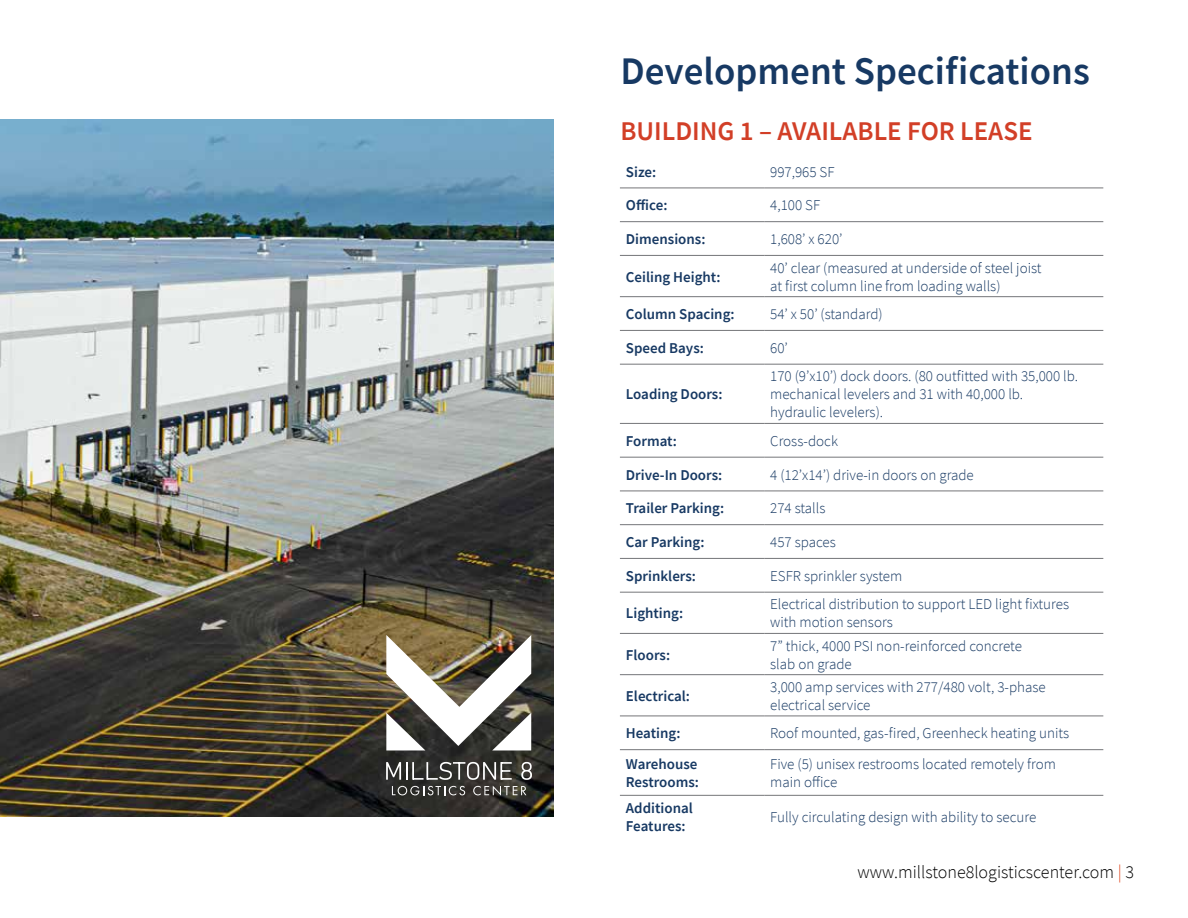
<style>
.page{position:relative;width:1188px;height:918px;background:#fff}
.page>*{position:absolute;margin:0;border:0;box-sizing:border-box;transform-origin:0 0}
.t1{font:600 39px "Source Sans Pro";color:#173963}
.t2{font:600 27px "Source Sans Pro";color:#d23f27}
.t3{font:300 18px "Source Sans Pro";color:#000}
.t4{font:300 15px/18px "Source Sans Pro";color:#173963}
.t5{font:600 15px/18px "Source Sans Pro";color:#173963}
.s1{color:#de4017}
</style>
<div class="page">
<hr style="left:620px;top:188px;width:144px;height:1px;background:#757679">
<hr style="left:764px;top:188px;width:339px;height:1px;background:#757679">
<hr style="left:620px;top:221px;width:144px;height:1px;background:#757679">
<hr style="left:764px;top:221px;width:339px;height:1px;background:#757679">
<hr style="left:620px;top:255px;width:144px;height:1px;background:#757679">
<hr style="left:764px;top:255px;width:339px;height:1px;background:#757679">
<hr style="left:620px;top:296px;width:144px;height:1px;background:#757679">
<hr style="left:764px;top:296px;width:339px;height:1px;background:#757679">
<hr style="left:620px;top:330px;width:144px;height:1px;background:#757679">
<hr style="left:764px;top:330px;width:339px;height:1px;background:#757679">
<hr style="left:620px;top:364px;width:144px;height:1px;background:#757679">
<hr style="left:764px;top:364px;width:339px;height:1px;background:#757679">
<hr style="left:620px;top:423px;width:144px;height:1px;background:#757679">
<hr style="left:764px;top:423px;width:339px;height:1px;background:#757679">
<hr style="left:620px;top:457px;width:144px;height:1px;background:#757679">
<hr style="left:764px;top:457px;width:339px;height:1px;background:#757679">
<hr style="left:620px;top:491px;width:144px;height:1px;background:#757679">
<hr style="left:764px;top:491px;width:339px;height:1px;background:#757679">
<hr style="left:620px;top:524px;width:144px;height:1px;background:#757679">
<hr style="left:764px;top:524px;width:339px;height:1px;background:#757679">
<hr style="left:620px;top:558px;width:144px;height:1px;background:#757679">
<hr style="left:764px;top:558px;width:339px;height:1px;background:#757679">
<hr style="left:620px;top:592px;width:144px;height:1px;background:#757679">
<hr style="left:764px;top:592px;width:339px;height:1px;background:#757679">
<hr style="left:620px;top:633px;width:144px;height:1px;background:#757679">
<hr style="left:764px;top:633px;width:339px;height:1px;background:#757679">
<hr style="left:620px;top:674px;width:144px;height:1px;background:#757679">
<hr style="left:764px;top:674px;width:339px;height:1px;background:#757679">
<hr style="left:620px;top:716px;width:144px;height:1px;background:#757679">
<hr style="left:764px;top:716px;width:339px;height:1px;background:#757679">
<hr style="left:620px;top:749px;width:144px;height:1px;background:#757679">
<hr style="left:764px;top:749px;width:339px;height:1px;background:#757679">
<hr style="left:620px;top:795px;width:144px;height:1px;background:#757679">
<hr style="left:764px;top:795px;width:339px;height:1px;background:#757679">
<img style="left:0;top:119px;width:554px;height:698px">
<img style="left:386px;top:635px;width:145px;height:115px">
<svg style="left:386px;top:762px;width:126px;height:18px;background:#656562"></svg>
<svg style="left:521px;top:762px;width:11px;height:18px"></svg>
<svg style="left:392px;top:786px;width:73px;height:9px"></svg>
<svg style="left:473px;top:786px;width:53px;height:10px"></svg>
<h1 class="t1" style="left:620px;top:45px;width:471px">Development Specifications</h1>
<h2 class="t2" style="left:620px;top:113px;width:414px">BUILDING 1 – AVAILABLE FOR LEASE</h2>
<p class="t5" style="left:626px;top:163px;width:32px">Size:</p>
<p class="t4" style="left:770px;top:163px;width:66px">997,965 SF</p>
<p class="t5" style="left:626px;top:196px;width:43px">Office:</p>
<p class="t4" style="left:770px;top:196px;width:51px">4,100 SF</p>
<p class="t5" style="left:626px;top:230px;width:81px">Dimensions:</p>
<p class="t4" style="left:770px;top:230px;width:74px">1,608’ x 620’</p>
<p class="t5" style="left:626px;top:268px;width:96px">Ceiling Height:</p>
<p class="t4" style="left:770px;top:259px;width:273px">40’ clear (measured at underside of steel joist at first column line from loading walls)</p>
<p class="t5" style="left:626px;top:305px;width:110px">Column Spacing:</p>
<p class="t4" style="left:770px;top:305px;width:114px">54’ x 50’ (standard)</p>
<p class="t5" style="left:626px;top:339px;width:80px">Speed Bays:</p>
<p class="t4" style="left:770px;top:339px;width:19px">60’</p>
<p class="t5" style="left:626px;top:385px;width:98px">Loading Doors:</p>
<p class="t4" style="left:770px;top:367px;width:309px">170 (9’x10’) dock doors. (80 outfitted with 35,000 lb. mechanical levelers and 31 with 40,000 lb. hydraulic levelers).</p>
<p class="t5" style="left:626px;top:432px;width:53px">Format:</p>
<p class="t4" style="left:770px;top:432px;width:69px">Cross-dock</p>
<p class="t5" style="left:626px;top:466px;width:98px">Drive-In Doors:</p>
<p class="t4" style="left:770px;top:466px;width:205px">4 (12’x14’) drive-in doors on grade</p>
<p class="t5" style="left:626px;top:499px;width:100px">Trailer Parking:</p>
<p class="t4" style="left:770px;top:499px;width:57px">274 stalls</p>
<p class="t5" style="left:626px;top:533px;width:80px">Car Parking:</p>
<p class="t4" style="left:770px;top:533px;width:67px">457 spaces</p>
<p class="t5" style="left:626px;top:567px;width:72px">Sprinklers:</p>
<p class="t4" style="left:770px;top:567px;width:134px">ESFR sprinkler system</p>
<p class="t5" style="left:626px;top:604px;width:59px">Lighting:</p>
<p class="t4" style="left:770px;top:595px;width:300px">Electrical distribution to support LED light fixtures with motion sensors</p>
<p class="t5" style="left:626px;top:646px;width:46px">Floors:</p>
<p class="t4" style="left:770px;top:637px;width:253px">7” thick, 4000 PSI non-reinforced concrete slab on grade</p>
<p class="t5" style="left:626px;top:687px;width:66px">Electrical:</p>
<p class="t4" style="left:770px;top:678px;width:277px">3,000 amp services with 277/480 volt, 3-phase electrical service</p>
<p class="t5" style="left:626px;top:724px;width:56px">Heating:</p>
<p class="t4" style="left:770px;top:724px;width:300px">Roof mounted, gas-fired, Greenheck heating units</p>
<p class="t5" style="left:626px;top:755px;width:75px">Warehouse<br>Restrooms:</p>
<p class="t4" style="left:770px;top:755px;width:287px">Five (5) unisex restrooms located remotely from main office</p>
<p class="t5" style="left:626px;top:798px;width:69px">Additional<br>Features:</p>
<p class="t4" style="left:770px;top:808px;width:268px">Fully circulating design with ability to secure</p>
<p class="t3" style="left:858px;top:860px;width:278px">www.millstone8logisticscenter.com <span class="s1">|</span> 3</p>
</div>
